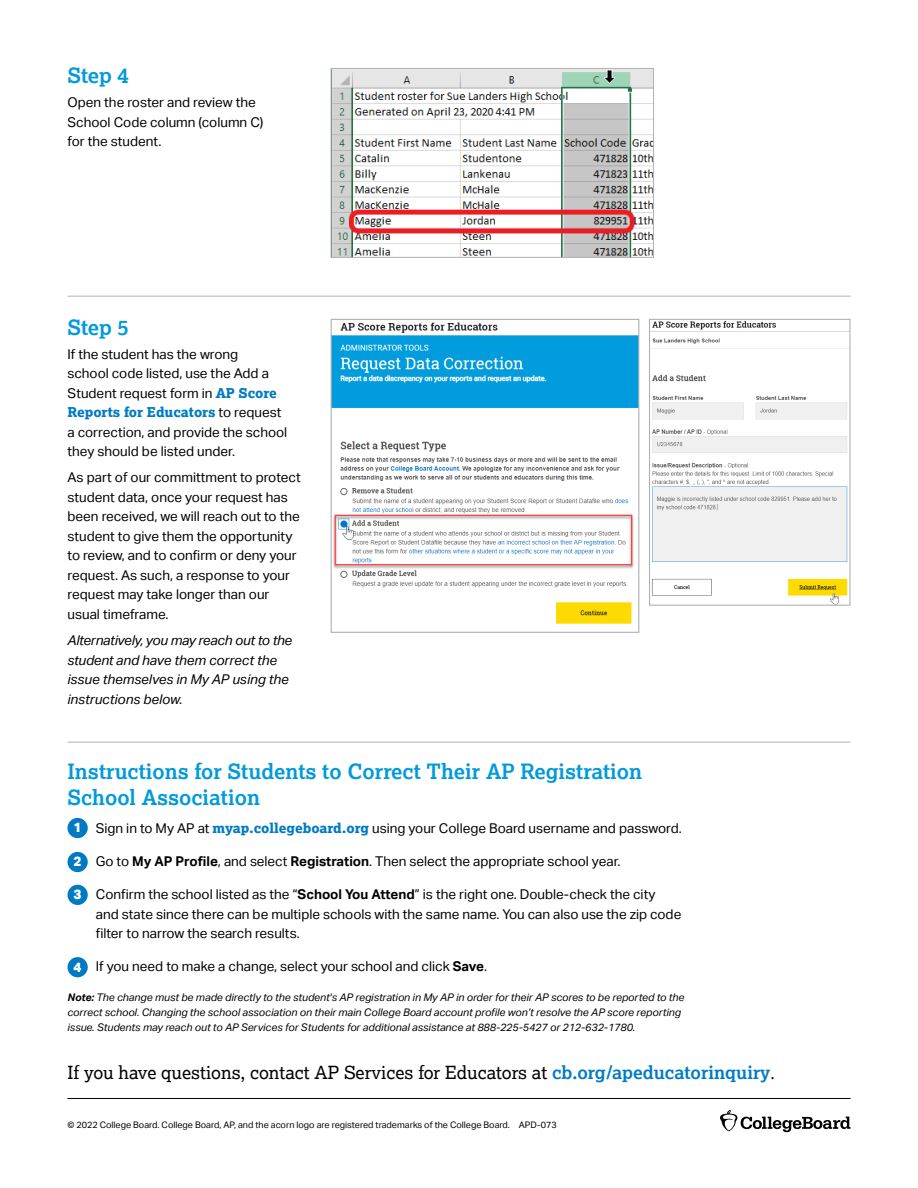
<style>
.page{position:relative;width:918px;height:1188px;background:#fff}
.page>*{position:absolute;margin:0;border:0;box-sizing:border-box;transform-origin:0 0}
.t1{font:700 21px/25.5px "Lexia";color:#009ada}
.t2{font:18px "Lexia";color:#000}
.t3{font:13.5px/19.5px "Aktiv Grotesk";color:#000}
.t4{font:italic 13.5px/19.5px "Aktiv Grotesk";color:#000}
.t5{font:800 13.5px "Lexia";color:#007bc3}
.t6{font:italic 10.5px/15px "Aktiv Grotesk";color:#000}
.t7{font:9px "Aktiv Grotesk";color:#000}
.s1{font-family:"Lexia";font-weight:800;color:#007bc3}
.s2{font-family:"Aktiv Grotesk";font-weight:400;color:#000}
.s3{font-weight:800;color:#fff}
.s4{font-weight:700}
.s5{font-weight:700;color:#007bc3}
.s6{font-size:16.5px}
</style>
<div class="page">
<hr style="left:68px;top:742px;width:783px;height:1px;background:#afb1b4">
<hr style="left:68px;top:296px;width:783px;height:1px;background:#afb1b4">
<hr style="left:68px;top:1098px;width:782px;height:1px;background:#000">
<img style="left:333px;top:70px;width:319px;height:186px">
<div style="left:331px;top:68px;width:323px;height:190px;border:1px solid #afb1b4"></div>
<img style="left:333px;top:322px;width:304px;height:302px">
<div style="left:331px;top:319px;width:308px;height:314px;border:1px solid #afb1b4"></div>
<img style="left:651px;top:321px;width:198px;height:283px">
<div style="left:649px;top:319px;width:202px;height:287px;border:1px solid #afb1b4"></div>
<div style="left:68px;top:818px;width:20px;height:20px;background:#007bc3;border-radius:50%"></div>
<div style="left:68px;top:852px;width:20px;height:20px;background:#007bc3;border-radius:50%"></div>
<div style="left:68px;top:885px;width:20px;height:20px;background:#007bc3;border-radius:50%"></div>
<div style="left:68px;top:957px;width:20px;height:20px;background:#007bc3;border-radius:50%"></div>
<svg style="left:720px;top:1110px;width:130px;height:22px"></svg>
<h1 class="t1" style="left:68px;top:63px;width:63px">Step 4</h1>
<p class="t3" style="left:68px;top:93px;width:197px">Open the roster and review the<br>School Code column (column C) for the student.</p>
<h1 class="t1" style="left:68px;top:314px;width:63px">Step 5</h1>
<p class="t3" style="left:68px;top:344px;width:211px">If the student has the wrong school code listed, use the Add a<br>Student request form in <span class="s1">AP Score</span></p>
<p class="t5" style="left:68px;top:404px;width:215px">Reports for Educators <span class="s2">to request</span></p>
<p class="t3" style="left:68px;top:422px;width:221px">a correction, and provide the school they should be listed under.</p>
<p class="t3" style="left:68px;top:468px;width:235px">As part of our committment to protect student data, once your request has been received, we will reach out to the student to give them the opportunity to review, and to confirm or deny your request. As such, a response to your request may take longer than our usual timeframe.</p>
<p class="t4" style="left:68px;top:631px;width:226px">Alternatively, you may reach out to the student and have them correct the issue themselves in My AP using the instructions below.</p>
<h1 class="t1" style="left:68px;top:758px;width:576px">Instructions for Students to Correct Their AP Registration<br>School Association</h1>
<p class="t3" style="left:74px;top:819px;width:610px"><span class="s3">1</span> Sign in to My AP at <span class="s1">myap.collegeboard.org</span> using your College Board username and password.</p>
<p class="t3" style="left:74px;top:852px;width:549px"><span class="s3">2</span> Go to <span class="s4">My AP Profile</span>, and select <span class="s4">Registration</span>. Then select the appropriate school year.</p>
<p class="t3" style="left:96px;top:885px;width:587px;text-indent:-22px"><span class="s3">3</span> Confirm the school listed as the “<span class="s4">School You Attend</span>” is the right one. Double-check the city and state since there can be multiple schools with the same name. You can also use the zip code filter to narrow the search results.</p>
<p class="t3" style="left:74px;top:957px;width:415px"><span class="s3">4</span> If you need to make a change, select your school and click <span class="s4">Save</span>.</p>
<p class="t6" style="left:68px;top:990px;width:618px"><span class="s4">Note:</span> The change must be made directly to the student's AP registration in My AP in order for their AP scores to be reported to the correct school. Changing the school association on their main College Board account profile won’t resolve the AP score reporting issue. Students may reach out to AP Services for Students for additional assistance at 888-225-5427 or 212-632-1780.</p>
<h2 class="t2" style="left:68px;top:1061px;width:709px">If you have questions, contact AP Services for Educators at <span class="s5">cb.org/apeducatorinquiry</span><span class="s6">.</span></h2>
<p class="t7" style="left:68px;top:1120px;width:491px">© 2022 College Board. College Board, AP, and the acorn logo are registered trademarks of the College Board. APD-073</p>
</div>
